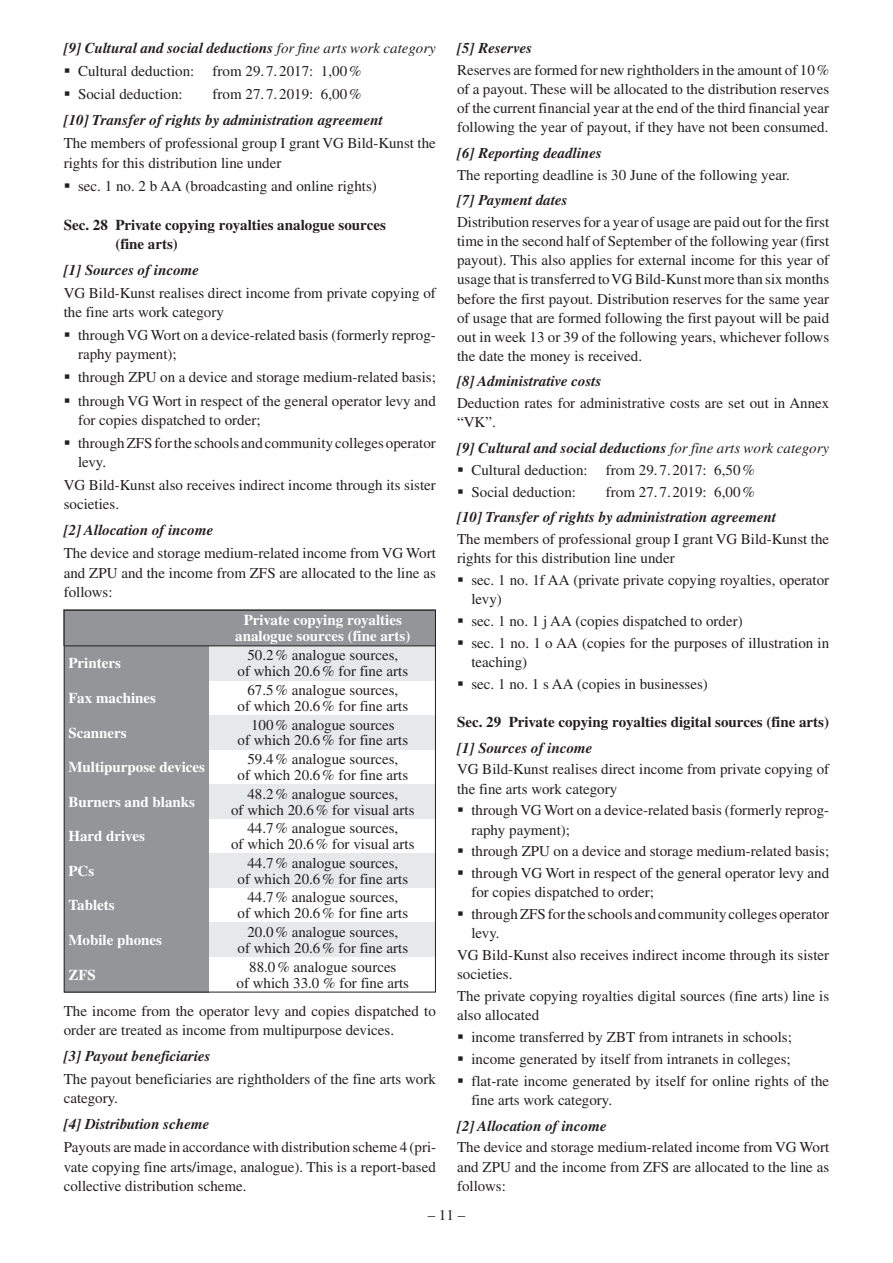
<style>
.page{position:relative;width:893px;height:1263px;background:#fff}
.page>*{position:absolute;margin:0;border:0;box-sizing:border-box;transform-origin:0 0}
.t1{font:15px/19.2px "Times";color:#231f20}
.t2{font:italic 700 15px "Times";color:#231f20}
.t3{font:700 15px/15.9px "Times";color:#fff;text-align:center}
.t4{font:700 15px/19.2px "Times";color:#231f20}
.s1{font-weight:400}
</style>
<div class="page">
<div style="left:208px;top:853px;width:228px;height:35px;background:#e7e8e9"></div>
<div style="left:208px;top:922px;width:228px;height:35px;background:#e7e8e9"></div>
<div style="left:208px;top:784px;width:228px;height:35px;background:#e7e8e9"></div>
<div style="left:208px;top:715px;width:228px;height:35px;background:#e7e8e9"></div>
<div style="left:208px;top:646px;width:228px;height:35px;background:#e7e8e9"></div>
<div style="left:64px;top:646px;width:144px;height:346px;background:#939598"></div>
<div style="left:64px;top:610px;width:372px;height:36px;background:#939598"></div>
<div style="left:64px;top:610px;width:372px;height:382px;border:1px solid #231f20"></div>
<hr style="left:65px;top:645px;width:370px;height:1px;background:#231f20">
<p class="t2" style="left:64px;top:43px;width:374px">[9] Cultural and social deductions <span class="s1">for fine arts work category</span></p>
<p class="t1" style="left:64px;top:63px;width:299px">▪ Cultural deduction: from 29.7.2017: 1,00%</p>
<p class="t1" style="left:64px;top:86px;width:120px">▪ Social deduction:</p>
<p class="t1" style="left:213px;top:86px;width:150px">from 27.7.2019: 6,00%</p>
<p class="t2" style="left:64px;top:115px;width:321px">[10] Transfer of rights by administration agreement</p>
<p class="t1" style="left:64px;top:135px;width:374px">The members of professional group I grant VG Bild-Kunst the rights for this distribution line under</p>
<p class="t1" style="left:64px;top:178px;width:315px">▪ sec. 1 no. 2 b AA (broadcasting and online rights)</p>
<p class="t4" style="left:115px;top:216px;width:272px;text-indent:-52px">Sec. 28 Private copying royalties analogue sources (fine arts)</p>
<p class="t2" style="left:64px;top:265px;width:137px">[1] Sources of income</p>
<p class="t1" style="left:64px;top:285px;width:374px">VG Bild-Kunst realises direct income from private copying of the fine arts work category</p>
<p class="t1" style="left:78px;top:327px;width:359px;text-indent:-14px">▪ through VG Wort on a device-related basis (formerly reprog&shy;raphy payment);</p>
<p class="t1" style="left:64px;top:369px;width:374px">▪ through ZPU on a device and storage medium-related basis;</p>
<p class="t1" style="left:78px;top:392px;width:359px;text-indent:-14px">▪ through VG Wort in respect of the general operator levy and for copies dispatched to order;</p>
<p class="t1" style="left:78px;top:435px;width:359px;text-indent:-14px">▪ throughZFSforthe schools and community colleges operator levy.</p>
<p class="t1" style="left:64px;top:477px;width:374px">VG Bild-Kunst also receives indirect income through its sister societies.</p>
<p class="t2" style="left:64px;top:525px;width:151px">[2] Allocation of income</p>
<p class="t1" style="left:64px;top:545px;width:374px;text-align:justify">The device and storage medium-related income from VG Wort and ZPU and the income from ZFS are allocated to the line as follows:</p>
<p class="t3" style="left:235px;top:614px;width:177px">Private copying royalties analogue sources (fine arts)</p>
<p class="t3" style="left:68px;top:657px;width:54px">Printers</p>
<p class="t1" style="left:237px;top:649px;width:172px;line-height:15.9px;text-align:center">50.2% analogue sources,<br>of which 20.6% for fine arts</p>
<p class="t3" style="left:68px;top:691px;width:89px">Fax machines</p>
<p class="t1" style="left:237px;top:683px;width:172px;line-height:15.9px;text-align:center">67.5% analogue sources,<br>of which 20.6% for fine arts</p>
<p class="t3" style="left:68px;top:726px;width:60px">Scanners</p>
<p class="t1" style="left:237px;top:718px;width:172px;line-height:15.9px;text-align:center">100% analogue sources<br>of which 20.6% for fine arts</p>
<p class="t3" style="left:68px;top:760px;width:138px">Multipurpose devices</p>
<p class="t1" style="left:237px;top:753px;width:172px;line-height:15.9px;text-align:center">59.4% analogue sources,<br>of which 20.6% for fine arts</p>
<p class="t3" style="left:68px;top:795px;width:128px">Burners and blanks</p>
<p class="t1" style="left:231px;top:787px;width:185px;line-height:15.9px;text-align:center">48.2% analogue sources,<br>of which 20.6% for visual arts</p>
<p class="t3" style="left:68px;top:830px;width:78px">Hard drives</p>
<p class="t1" style="left:231px;top:822px;width:185px;line-height:15.9px;text-align:center">44.7% analogue sources,<br>of which 20.6% for visual arts</p>
<p class="t3" style="left:68px;top:864px;width:27px">PCs</p>
<p class="t1" style="left:237px;top:856px;width:172px;line-height:15.9px;text-align:center">44.7% analogue sources,<br>of which 20.6% for fine arts</p>
<p class="t3" style="left:68px;top:899px;width:48px">Tablets</p>
<p class="t1" style="left:237px;top:891px;width:172px;line-height:15.9px;text-align:center">44.7% analogue sources,<br>of which 20.6% for fine arts</p>
<p class="t3" style="left:68px;top:933px;width:95px">Mobile phones</p>
<p class="t1" style="left:237px;top:925px;width:172px;line-height:15.9px;text-align:center">20.0% analogue sources,<br>of which 20.6% for fine arts</p>
<p class="t3" style="left:68px;top:968px;width:29px">ZFS</p>
<p class="t1" style="left:237px;top:960px;width:174px;line-height:15.9px;text-align:center">88.0% analogue sources<br>of which 33.0 % for fine arts</p>
<p class="t1" style="left:64px;top:1002px;width:374px">The income from the operator levy and copies dispatched to order are treated as income from multipurpose devices.</p>
<p class="t2" style="left:64px;top:1050px;width:148px">[3] Payout beneficiaries</p>
<p class="t1" style="left:64px;top:1071px;width:374px">The payout beneficiaries are rightholders of the fine arts work category.</p>
<p class="t2" style="left:64px;top:1119px;width:147px">[4] Distribution scheme</p>
<p class="t1" style="left:64px;top:1139px;width:374px;text-align:justify">Payouts aremade in accordance with distribution scheme 4 (pri&shy;vate copying fine arts/image, analogue). This is a report-based collective distribution scheme.</p>
<p class="t2" style="left:457px;top:43px;width:77px">[5] Reserves</p>
<p class="t1" style="left:457px;top:62px;width:374px;text-align:justify">Reserves are formed for new rightholders in the amount of 10% of a payout. These will be allocated to the distribution reserves of the current financial year at the end of the third financial year following the year of payout, if they have not been consumed.</p>
<p class="t2" style="left:457px;top:147px;width:147px">[6] Reporting deadlines</p>
<p class="t1" style="left:457px;top:167px;width:334px">The reporting deadline is 30 June of the following year.</p>
<p class="t2" style="left:457px;top:195px;width:112px">[7] Payment dates</p>
<p class="t1" style="left:457px;top:214px;width:374px;text-align:justify">Distribution reserves for a year of usage are paid out for the first time in the second half of September of the following year (first payout). This also applies for external income for this year of usage that is transferred toVG Bild-Kunst more than six months before the first payout. Distribution reserves for the same year of usage that are formed following the first payout will be paid out in week 13 or 39 of the following years, whichever follows the date the money is received.</p>
<p class="t2" style="left:457px;top:376px;width:146px">[8] Administrative costs</p>
<p class="t1" style="left:457px;top:395px;width:374px">Deduction rates for administrative costs are set out in Annex “VK”.</p>
<p class="t2" style="left:457px;top:442px;width:374px">[9] Cultural and social deductions <span class="s1">for fine arts work category</span></p>
<p class="t1" style="left:457px;top:462px;width:299px">▪ Cultural deduction: from 29. 7. 2017: 6,50%</p>
<p class="t1" style="left:457px;top:484px;width:120px">▪ Social deduction:</p>
<p class="t1" style="left:606px;top:484px;width:150px">from 27. 7. 2019: 6,00%</p>
<p class="t2" style="left:457px;top:512px;width:321px">[10] Transfer of rights by administration agreement</p>
<p class="t1" style="left:457px;top:531px;width:374px">The members of professional group I grant VG Bild-Kunst the rights for this distribution line under</p>
<p class="t1" style="left:471px;top:572px;width:359px;text-indent:-14px">▪ sec. 1 no. 1f AA (private private copying royalties, operator levy)</p>
<p class="t1" style="left:457px;top:613px;width:287px">▪ sec. 1 no. 1 j AA (copies dispatched to order)</p>
<p class="t1" style="left:471px;top:635px;width:359px;text-indent:-14px">▪ sec. 1 no. 1 o AA (copies for the purposes of illustration in teaching)</p>
<p class="t1" style="left:457px;top:676px;width:252px">▪ sec. 1 no. 1 s AA (copies in businesses)</p>
<p class="t4" style="left:457px;top:714px;width:373px">Sec. 29 Private copying royalties digital sources (fine arts)</p>
<p class="t2" style="left:457px;top:742px;width:137px">[1] Sources of income</p>
<p class="t1" style="left:457px;top:761px;width:374px">VG Bild-Kunst realises direct income from private copying of the fine arts work category</p>
<p class="t1" style="left:471px;top:802px;width:359px;text-indent:-14px">▪ through VG Wort on a device-related basis (formerly reprog&shy;raphy payment);</p>
<p class="t1" style="left:457px;top:843px;width:374px">▪ through ZPU on a device and storage medium-related basis;</p>
<p class="t1" style="left:471px;top:865px;width:359px;text-indent:-14px">▪ through VG Wort in respect of the general operator levy and for copies dispatched to order;</p>
<p class="t1" style="left:471px;top:906px;width:359px;text-indent:-14px">▪ throughZFSforthe schools and community colleges operator levy.</p>
<p class="t1" style="left:457px;top:947px;width:374px">VG Bild-Kunst also receives indirect income through its sister societies.</p>
<p class="t1" style="left:457px;top:988px;width:374px">The private copying royalties digital sources (fine arts) line is also allocated</p>
<p class="t1" style="left:457px;top:1029px;width:336px">▪ income transferred by ZBT from intranets in schools;</p>
<p class="t1" style="left:457px;top:1051px;width:335px">▪ income generated by itself from intranets in colleges;</p>
<p class="t1" style="left:471px;top:1073px;width:359px;text-indent:-14px">▪ flat-rate income generated by itself for online rights of the fine arts work category.</p>
<p class="t2" style="left:457px;top:1120px;width:151px">[2] Allocation of income</p>
<p class="t1" style="left:457px;top:1139px;width:374px;text-align:justify">The device and storage medium-related income from VG Wort and ZPU and the income from ZFS are allocated to the line as follows:</p>
<p class="t1" style="left:428px;top:1207px;width:39px">–11–</p>
</div>
